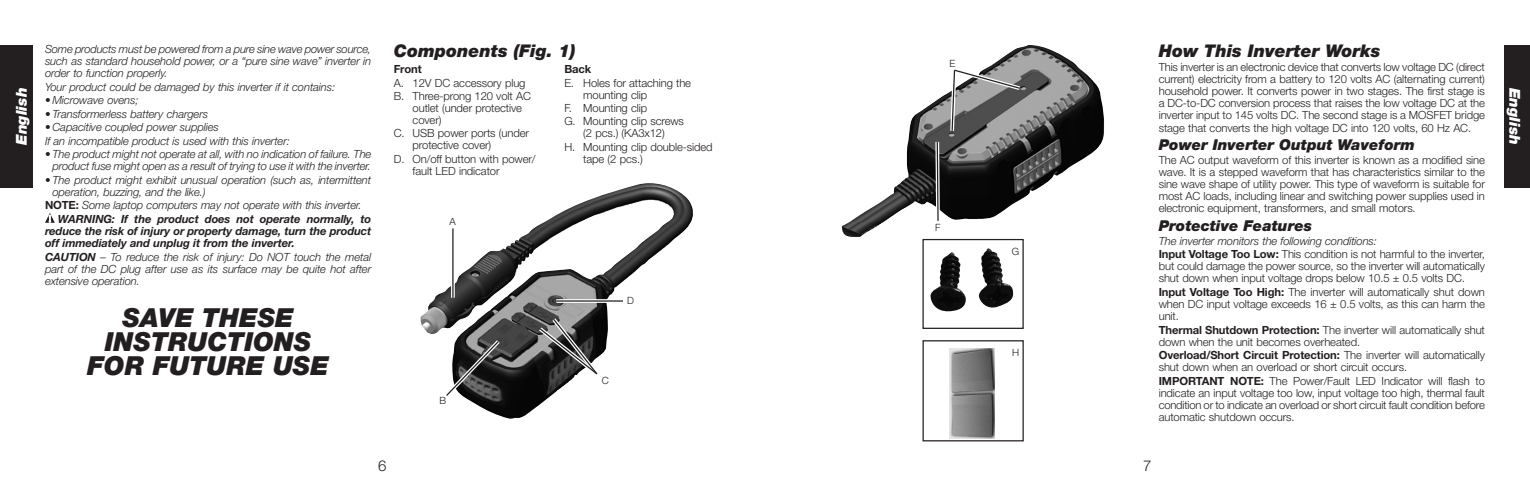
<style>
.page{position:relative;width:1530px;height:495px;background:#fff}
.page>*{position:absolute;margin:0;border:0;box-sizing:border-box;transform-origin:0 0}
.Safety_Headline{font:italic 900 26.25px/23.8px "Helvetica Neue LT Std";color:#231f20;text-align:center}
.Section_Headline{font:italic 900 17.5px "Helvetica Neue LT Std";color:#231f20}
.Headline{font:italic 900 15px "Helvetica Neue LT Std";color:#231f20}
.t1{font:italic 900 15px "Helvetica Neue LT Std";color:#fff}
.t2{font:300 15px "Helvetica Neue LT Std";color:#231f20}
.Body_Copy{font:300 11.25px/12.1px "Helvetica Neue LT Std";letter-spacing:-.01em;color:#231f20;text-align:justify}
.Warnings_Body_Copy{font:italic 300 11.25px/12.1px "Helvetica Neue LT Std";letter-spacing:-.01em;color:#231f20;text-align:justify}
.Body_Alpha_List{font:300 11.25px/12px "Helvetica Neue LT Std";letter-spacing:-.01em;color:#231f20}
.Warnings_Body_Copy-2{font:italic 700 11.25px/12.1px "Helvetica Neue LT Std";letter-spacing:-.01em;color:#231f20;text-align:justify}
.Body_Alpha_List-2{font:700 11.25px "Helvetica Neue LT Std";letter-spacing:-.01em;color:#231f20}
.Callouts{font:300 10px "Helvetica Neue LT Std";color:#231f20}
.s1{font-weight:700;font-style:normal}
.s2{font-weight:700}
</style>
<div class="page">
<div style="left:0;top:45px;width:32px;height:143px;background:#231f20"></div>
<div style="left:1504px;top:45px;width:26px;height:143px;background:#231f20"></div>
<img style="left:842px;top:45px;width:262px;height:192px">
<svg style="left:948px;top:66px;width:76px;height:69px;background:#8b8b8b"></svg>
<svg style="left:934px;top:138px;width:8px;height:87px"></svg>
<img style="left:930px;top:248px;width:83px;height:64px">
<div style="left:922px;top:239px;width:102px;height:90px;border:1px solid #231f20"></div>
<img style="left:950px;top:348px;width:44px;height:90px">
<div style="left:923px;top:340px;width:101px;height:101px;border:1px solid #231f20"></div>
<svg style="left:45px;top:213px;width:10px;height:10px"></svg>
<img style="left:420px;top:183px;width:273px;height:236px">
<hr style="left:451px;top:228px;width:4px;height:70px;background:#fff">
<hr style="left:452px;top:228px;width:2px;height:70px;background:#231f20">
<svg style="left:535px;top:314px;width:67px;height:65px;background:#585858"></svg>
<svg style="left:556px;top:299px;width:67px;height:4px"></svg>
<hr style="left:556px;top:300px;width:67px;height:2px;background:#231f20">
<svg style="left:441px;top:336px;width:63px;height:65px"></svg>
<p class="Section_Headline" style="left:394px;top:41px;width:183px">Components (Fig. 1)</p>
<p class="Body_Alpha_List-2" style="left:394px;top:62px;width:29px">Front</p>
<p class="Body_Alpha_List" style="left:394px;top:77px;width:133px">A. 12V DC accessory plug</p>
<p class="Body_Alpha_List" style="left:413px;top:90px;width:120px;text-indent:-19px">B. Three-prong 120 volt AC outlet (under protective cover)</p>
<p class="Body_Alpha_List" style="left:413px;top:127px;width:118px;text-indent:-19px">C. USB power ports (under protective cover)</p>
<p class="Body_Alpha_List" style="left:413px;top:153px;width:125px;text-indent:-19px">D. On/off button with power/ fault LED indicator</p>
<p class="Warnings_Body_Copy" style="left:45px;top:43px;width:328px">Some products must be powered from a pure sine wave power source, such as standard household power, or a “pure sine wave” inverter in order to function properly.</p>
<p class="Warnings_Body_Copy" style="left:45px;top:81px;width:292px">Your product could be damaged by this inverter if it contains:</p>
<p class="Warnings_Body_Copy" style="left:45px;top:94px;width:95px">• Microwave ovens;</p>
<p class="Warnings_Body_Copy" style="left:45px;top:107px;width:165px">• Transformerless battery chargers</p>
<p class="Warnings_Body_Copy" style="left:45px;top:121px;width:175px">• Capacitive coupled power supplies</p>
<p class="Warnings_Body_Copy" style="left:45px;top:134px;width:246px">If an incompatible product is used with this inverter:</p>
<p class="Warnings_Body_Copy" style="left:45px;top:148px;width:328px;text-align:right">• The product might not operate at all, with no indication of failure. The product fuse might open as a result of trying to use it with the inverter.</p>
<p class="Warnings_Body_Copy" style="left:52px;top:174px;width:320px;text-indent:-8px">• The product might exhibit unusual operation (such as, intermittent operation, buzzing, and the like.)</p>
<p class="Warnings_Body_Copy" style="left:45px;top:199px;width:318px"><span class="s1">NOTE:</span> Some laptop computers may not operate with this inverter.</p>
<p class="Warnings_Body_Copy-2" style="left:45px;top:212px;width:328px;text-indent:13px">WARNING: If the product does not operate normally, to reduce the risk of injury or property damage, turn the product off immediately and unplug it from the inverter.</p>
<p class="Warnings_Body_Copy" style="left:45px;top:250px;width:328px"><span class="s2">CAUTION</span> – To reduce the risk of injury: Do NOT touch the metal part of the DC plug after use as its surface may be quite hot after extensive operation.</p>
<p class="Safety_Headline" style="left:87px;top:305px;width:243px">SAVE THESE<br>INSTRUCTIONS<br>FOR FUTURE USE</p>
<p class="Section_Headline" style="left:1159px;top:41px;width:223px">How This Inverter Works</p>
<p class="Body_Copy" style="left:1159px;top:61px;width:328px">This inverter is an electronic device that converts low voltage DC (direct current) electricity from a battery to 120 volts AC (alternating current) household power. It converts power in two stages. The first stage is a DC-to-DC conversion process that raises the low voltage DC at the inverter input to 145 volts DC. The second stage is a MOSFET bridge stage that converts the high voltage DC into 120 volts, 60 Hz AC.</p>
<p class="Headline" style="left:1159px;top:136px;width:258px">Power Inverter Output Waveform</p>
<p class="Body_Copy" style="left:1159px;top:154px;width:328px">The AC output waveform of this inverter is known as a modified sine wave. It is a stepped waveform that has characteristics similar to the sine wave shape of utility power. This type of waveform is suitable for most AC loads, including linear and switching power supplies used in electronic equipment, transformers, and small motors.</p>
<p class="Headline" style="left:1159px;top:217px;width:155px">Protective Features</p>
<p class="Warnings_Body_Copy" style="left:1159px;top:234px;width:220px">The inverter monitors the following conditions:</p>
<p class="Body_Copy" style="left:1159px;top:248px;width:328px"><span class="s2">Input Voltage Too Low:</span> This condition is not harmful to the inverter, but could damage the power source, so the inverter will automatically shut down when input voltage drops below 10.5 ± 0.5 volts DC.</p>
<p class="Body_Copy" style="left:1159px;top:286px;width:328px"><span class="s2">Input Voltage Too High:</span> The inverter will automatically shut down when DC input voltage exceeds 16 ± 0.5 volts, as this can harm the unit.</p>
<p class="Body_Copy" style="left:1159px;top:323px;width:328px"><span class="s2">Thermal Shutdown Protection:</span> The inverter will automatically shut down when the unit becomes overheated.</p>
<p class="Body_Copy" style="left:1159px;top:349px;width:328px"><span class="s2">Overload/Short Circuit Protection:</span> The inverter will automatically shut down when an overload or short circuit occurs.</p>
<p class="Body_Copy" style="left:1159px;top:374px;width:328px"><span class="s2">IMPORTANT NOTE:</span> The Power/Fault LED Indicator will flash to indicate an input voltage too low, input voltage too high, thermal fault condition or to indicate an overload or short circuit fault condition before automatic shutdown occurs.</p>
<p class="Callouts" style="left:950px;top:57px;width:7px">E</p>
<p class="Body_Alpha_List-2" style="left:564px;top:62px;width:28px">Back</p>
<p class="Body_Alpha_List" style="left:583px;top:77px;width:109px;text-indent:-19px">E. Holes for attaching the mounting clip</p>
<p class="Body_Alpha_List" style="left:564px;top:102px;width:84px">F. Mounting clip</p>
<p class="Body_Alpha_List" style="left:564px;top:115px;width:121px;text-align:center">G. Mounting clip screws (2 pcs.) (KA3x12)</p>
<p class="Body_Alpha_List" style="left:583px;top:141px;width:131px;text-indent:-19px">H. Mounting clip double-sided tape (2 pcs.)</p>
<h3 class="t1" style="left:12px;top:145px;width:59px;rotate:-90deg">English</h3>
<h3 class="t1" style="left:1524px;top:88px;width:59px;rotate:90deg">English</h3>
<p class="Callouts" style="left:450px;top:215px;width:8px">A</p>
<p class="Callouts" style="left:935px;top:221px;width:7px">F</p>
<p class="Callouts" style="left:1012px;top:245px;width:9px">G</p>
<p class="Callouts" style="left:627px;top:294px;width:8px">D</p>
<p class="Callouts" style="left:1012px;top:346px;width:9px">H</p>
<p class="Callouts" style="left:602px;top:374px;width:9px">C</p>
<p class="Callouts" style="left:439px;top:394px;width:8px">B</p>
<h3 class="t2" style="left:378px;top:456px;width:10px">6</h3>
<h3 class="t2" style="left:1143px;top:456px;width:10px">7</h3>
</div>
